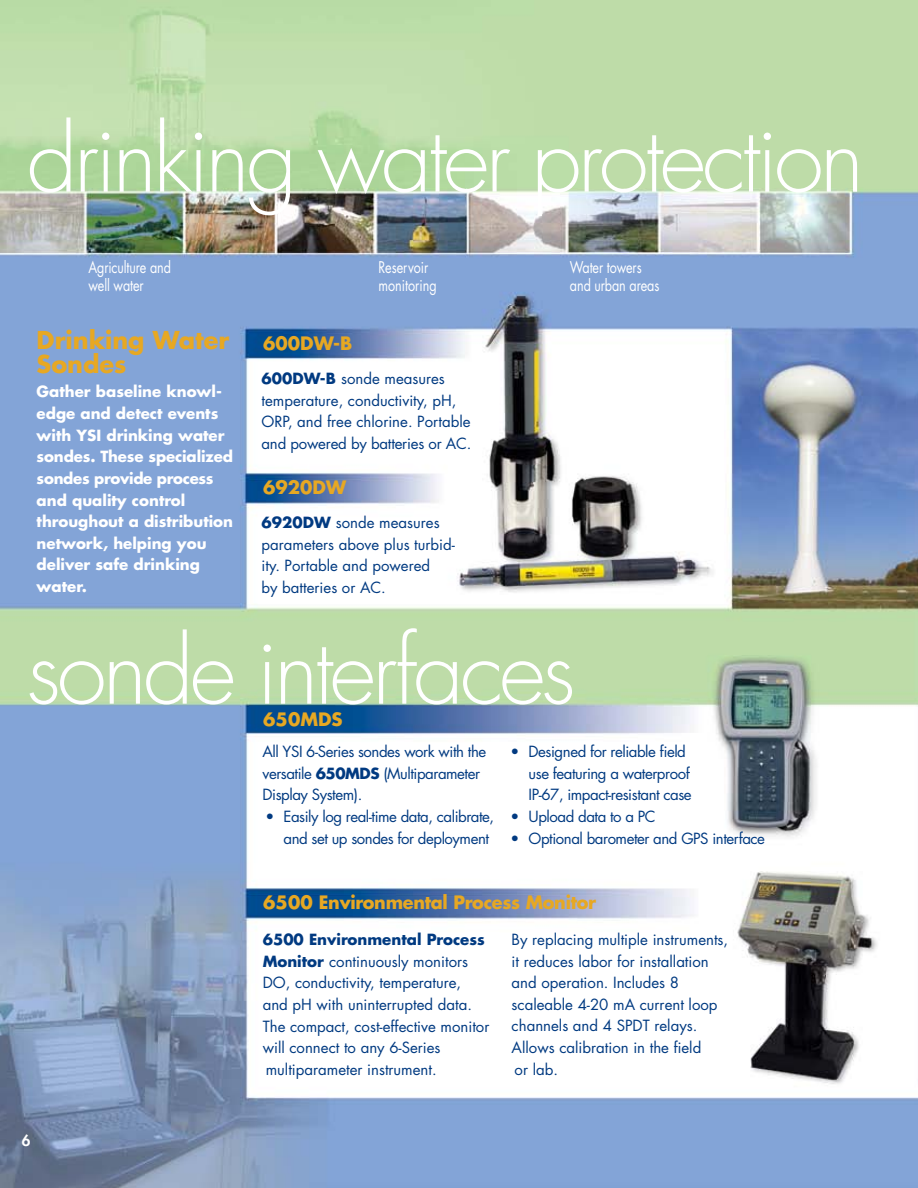
<style>
.page{position:relative;width:918px;height:1188px;background:#fff}
.page>*{position:absolute;margin:0;border:0;box-sizing:border-box;transform-origin:0 0}
.t1{font:300 90px "Futura";letter-spacing:-.04em;color:#fff}
.t2{font:700 24px/24px "Futura";color:#e7a823}
.t3{font:700 18px "Futura";letter-spacing:-.015em;color:#e7a823}
.t4{font:15.75px/18px "Futura";letter-spacing:-.01em;color:#fff;scale:.8 1}
.t5{font:15px/21.6px "Futura";color:#013a81}
.t6{font:15px/21.6px "Futura";letter-spacing:-.03em;color:#013a81}
.t7{font:700 15px/21.6px "Futura";color:#fff}
.t8{font:800 15px "Futura";color:#fff}
.s1{font-weight:700}
</style>
<div class="page">
<img style="left:0;top:0;width:918px;height:1188px">
<h1 class="t1" style="left:27px;top:101px;width:838px">drinking water protection</h1>
<p class="t4" style="left:88px;top:258px;width:105px">Agriculture and well water</p>
<p class="t4" style="left:378px;top:258px;width:74px">Reservoir monitoring</p>
<p class="t4" style="left:570px;top:258px;width:113px">Water towers and urban areas</p>
<h2 class="t2" style="left:37px;top:327px;width:194px">Drinking Water<br>Sondes</h2>
<p class="t7" style="left:37px;top:381px;width:198px">Gather baseline knowl&shy;edge and detect events with YSI drinking water sondes. These specialized sondes provide process and quality control throughout a distribution network, helping you deliver safe drinking water.</p>
<h1 class="t1" style="left:27px;top:613px;width:550px">sonde interfaces</h1>
<p class="t3" style="left:263px;top:331px;width:91px">600DW-B</p>
<p class="t5" style="left:262px;top:367px;width:211px"><span class="s1">600DW-B</span> sonde measures temperature, conductivity, pH,<br>ORP, and free chlorine. Portable and powered by batteries or AC.</p>
<p class="t3" style="left:263px;top:475px;width:85px">6920DW</p>
<p class="t5" style="left:262px;top:511px;width:195px"><span class="s1">6920DW</span> sonde measures parameters above plus turbid&shy;ity. Portable and powered<br>by batteries or AC.</p>
<p class="t3" style="left:263px;top:707px;width:81px">650MDS</p>
<p class="t6" style="left:263px;top:741px;width:225px">All YSI 6-Series sondes work with the versatile <span class="s1">650MDS</span> (Multiparameter<br>Display System).</p>
<p class="t6" style="left:284px;top:806px;width:212px;text-indent:-18px">• Easily log real-time data, calibrate, and set up sondes for deployment</p>
<p class="t6" style="left:529px;top:741px;width:165px;text-indent:-18px">• Designed for reliable field use featuring a waterproof<br>IP-67, impact-resistant case</p>
<p class="t6" style="left:511px;top:806px;width:147px">• Upload data to a PC</p>
<p class="t6" style="left:511px;top:827px;width:256px">• Optional barometer and GPS interface</p>
<p class="t8" style="left:22px;top:1131px;width:10px">6</p>
<p class="t3" style="left:263px;top:890px;width:334px">6500 Environmental Process Monitor</p>
<p class="t5" style="left:263px;top:929px;width:228px"><span class="s1">6500 Environmental Process<br>Monitor</span> continuously monitors<br>DO, conductivity, temperature, and pH with uninterrupted data.<br>The compact, cost-effective monitor will connect to any 6-Series multiparameter instrument.</p>
<p class="t5" style="left:512px;top:928px;width:218px">By replacing multiple instruments, it reduces labor for installation and operation. Includes 8 scaleable 4-20 mA current loop channels and 4 SPDT relays.<br>Allows calibration in the field<br>or lab.</p>
</div>
